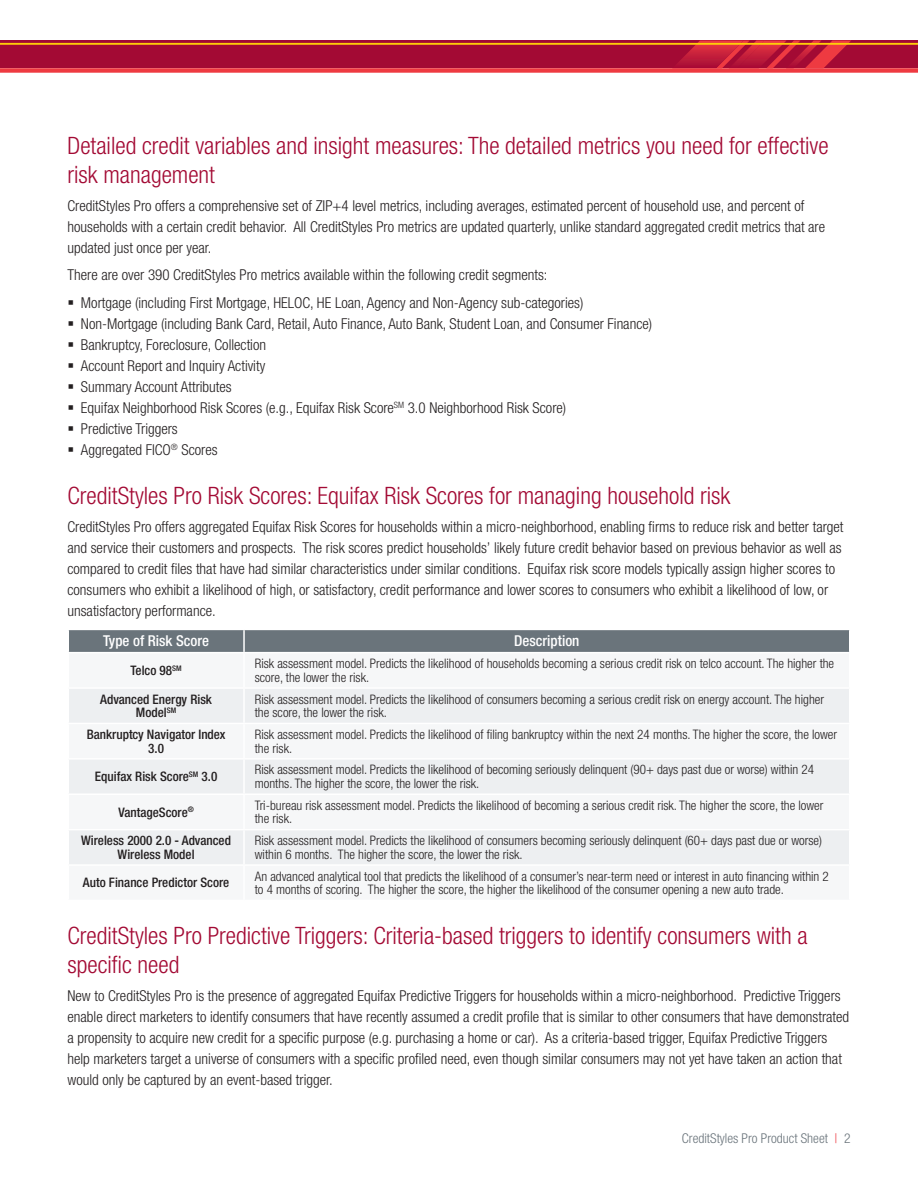
<style>
.page{position:relative;width:918px;height:1188px;background:#fff}
.page>*{position:absolute;margin:0;border:0;box-sizing:border-box;transform-origin:0 0}
.h2_subheads{font:300 condensed 24px/28.8px "Helvetica Neue LT Std";color:#a30a34}
.p_paragraph{font:300 condensed 15px/21px "Helvetica Neue LT Std";color:#231f20}
.b_main_bullet{font:300 condensed 15px "Helvetica Neue LT Std";color:#231f20}
.th_table_head{font:500 condensed 15px "Helvetica Neue LT Std";color:#fff}
.b_main_bullet_LAST{font:300 condensed 15px "Helvetica Neue LT Std";color:#231f20}
.t1{font:300 condensed 13.5px "Helvetica Neue LT Std";color:#6a747b}
.td_table_text{font:300 condensed 13.2px/13.5px "Helvetica Neue LT Std";color:#231f20}
.td_table_text-2{font:500 condensed 13.2px/13.5px "Helvetica Neue LT Std";color:#231f20;text-align:center}
.s1{color:#ee3a41}
</style>
<div class="page">
<div style="left:0;top:40px;width:918px;height:28px;background:#a30a34"></div>
<svg style="left:672px;top:40px;width:179px;height:28px"></svg>
<hr style="left:0;top:43px;width:918px;height:2px;background:#fece08">
<div style="left:0;top:68px;width:918px;height:5px;background:#ee3a41"></div>
<svg style="left:69px;top:689px;width:780px;height:175px;fill:#edeff1"></svg>
<hr style="left:243px;top:689px;width:2px;height:34px;background:#fff">
<hr style="left:243px;top:724px;width:2px;height:34px;background:#fff">
<hr style="left:243px;top:760px;width:2px;height:33px;background:#fff">
<hr style="left:243px;top:795px;width:2px;height:34px;background:#fff">
<hr style="left:243px;top:830px;width:2px;height:34px;background:#fff">
<hr style="left:68px;top:723px;width:176px;height:1px;background:#fff">
<hr style="left:244px;top:723px;width:606px;height:1px;background:#fff">
<hr style="left:68px;top:758px;width:176px;height:2px;background:#fff">
<hr style="left:244px;top:758px;width:606px;height:2px;background:#fff">
<hr style="left:68px;top:793px;width:176px;height:2px;background:#fff">
<hr style="left:244px;top:793px;width:606px;height:2px;background:#fff">
<hr style="left:68px;top:829px;width:176px;height:1px;background:#fff">
<hr style="left:244px;top:829px;width:606px;height:1px;background:#fff">
<svg style="left:68px;top:630px;width:782px;height:22px;background:#6c767d"></svg>
<p class="h2_subheads" style="left:68px;top:131px;width:763px">Detailed credit variables and insight measures: The detailed metrics you need for effective risk management</p>
<p class="p_paragraph" style="left:68px;top:195px;width:759px">CreditStyles Pro offers a comprehensive set of ZIP+4 level metrics, including averages, estimated percent of household use, and percent of households with a certain credit behavior. All CreditStyles Pro metrics are updated quarterly, unlike standard aggregated credit metrics that are updated just once per year.</p>
<p class="p_paragraph" style="left:68px;top:264px;width:482px">There are over 390 CreditStyles Pro metrics available within the following credit segments:</p>
<p class="b_main_bullet" style="left:68px;top:294px;width:517px">▪ Mortgage (including First Mortgage, HELOC, HE Loan, Agency and Non-Agency sub-categories)</p>
<p class="b_main_bullet" style="left:68px;top:315px;width:586px">▪ Non-Mortgage (including Bank Card, Retail, Auto Finance, Auto Bank, Student Loan, and Consumer Finance)</p>
<p class="b_main_bullet" style="left:68px;top:336px;width:200px">▪ Bankruptcy, Foreclosure, Collection</p>
<p class="b_main_bullet" style="left:68px;top:357px;width:199px">▪ Account Report and Inquiry Activity</p>
<p class="b_main_bullet" style="left:68px;top:378px;width:166px">▪ Summary Account Attributes</p>
<p class="b_main_bullet" style="left:68px;top:399px;width:500px">▪ Equifax Neighborhood Risk Scores (e.g., Equifax Risk Score<sup>SM</sup> 3.0 Neighborhood Risk Score)</p>
<p class="b_main_bullet" style="left:68px;top:420px;width:112px">▪ Predictive Triggers</p>
<p class="b_main_bullet_LAST" style="left:68px;top:441px;width:152px">▪ Aggregated FICO<sup>®</sup> Scores</p>
<p class="h2_subheads" style="left:68px;top:481px;width:664px">CreditStyles Pro Risk Scores: Equifax Risk Scores for managing household risk</p>
<p class="p_paragraph" style="left:68px;top:516px;width:778px">CreditStyles Pro offers aggregated Equifax Risk Scores for households within a micro-neighborhood, enabling firms to reduce risk and better target and service their customers and prospects. The risk scores predict households’ likely future credit behavior based on previous behavior as well as compared to credit files that have had similar characteristics under similar conditions. Equifax risk score models typically assign higher scores to consumers who exhibit a likelihood of high, or satisfactory, credit performance and lower scores to consumers who exhibit a likelihood of low, or unsatisfactory performance.</p>
<p class="th_table_head" style="left:103px;top:632px;width:107px">Type of Risk Score</p>
<p class="th_table_head" style="left:514px;top:632px;width:67px">Description</p>
<p class="td_table_text-2" style="left:131px;top:663px;width:53px">Telco 98<sup>SM</sup></p>
<p class="td_table_text" style="left:255px;top:657px;width:581px">Risk assessment model. Predicts the likelihood of households becoming a serious credit risk on telco account. The higher the score, the lower the risk.</p>
<p class="td_table_text-2" style="left:100px;top:692px;width:113px">Advanced Energy Risk<br>Model<sup>SM</sup></p>
<p class="td_table_text" style="left:255px;top:692px;width:571px">Risk assessment model. Predicts the likelihood of consumers becoming a serious credit risk on energy account. The higher the score, the lower the risk.</p>
<p class="td_table_text-2" style="left:87px;top:727px;width:140px">Bankruptcy Navigator Index<br>3.0</p>
<p class="td_table_text" style="left:255px;top:728px;width:584px">Risk assessment model. Predicts the likelihood of filing bankruptcy within the next 24 months. The higher the score, the lower the risk.</p>
<p class="td_table_text-2" style="left:95px;top:770px;width:124px">Equifax Risk Score<sup>SM</sup> 3.0</p>
<p class="td_table_text" style="left:255px;top:763px;width:561px">Risk assessment model. Predicts the likelihood of becoming seriously delinquent (90+ days past due or worse) within 24 months. The higher the score, the lower the risk.</p>
<p class="td_table_text-2" style="left:118px;top:805px;width:77px">VantageScore<sup>®</sup></p>
<p class="td_table_text" style="left:255px;top:798px;width:570px">Tri-bureau risk assessment model. Predicts the likelihood of becoming a serious credit risk. The higher the score, the lower the risk.</p>
<p class="td_table_text-2" style="left:81px;top:834px;width:151px">Wireless 2000 2.0 - Advanced<br>Wireless Model</p>
<p class="td_table_text" style="left:255px;top:834px;width:569px">Risk assessment model. Predicts the likelihood of consumers becoming seriously delinquent (60+ days past due or worse) within 6 months. The higher the score, the lower the risk.</p>
<p class="td_table_text-2" style="left:83px;top:876px;width:148px">Auto Finance Predictor Score</p>
<p class="td_table_text" style="left:255px;top:869px;width:576px">An advanced analytical tool that predicts the likelihood of a consumer’s near-term need or interest in auto financing within 2 to 4 months of scoring. The higher the score, the higher the likelihood of the consumer opening a new auto trade.</p>
<p class="h2_subheads" style="left:68px;top:921px;width:742px">CreditStyles Pro Predictive Triggers: Criteria-based triggers to identify consumers with a specific need</p>
<p class="p_paragraph" style="left:68px;top:985px;width:783px">New to CreditStyles Pro is the presence of aggregated Equifax Predictive Triggers for households within a micro-neighborhood. Predictive Triggers enable direct marketers to identify consumers that have recently assumed a credit profile that is similar to other consumers that have demonstrated a propensity to acquire new credit for a specific purpose (e.g. purchasing a home or car). As a criteria-based trigger, Equifax Predictive Triggers help marketers target a universe of consumers with a specific profiled need, even though similar consumers may not yet have taken an action that would only be captured by an event-based trigger.</p>
<p class="t1" style="left:682px;top:1131px;width:170px">CreditStyles Pro Product Sheet <span class="s1">|</span> 2</p>
</div>
